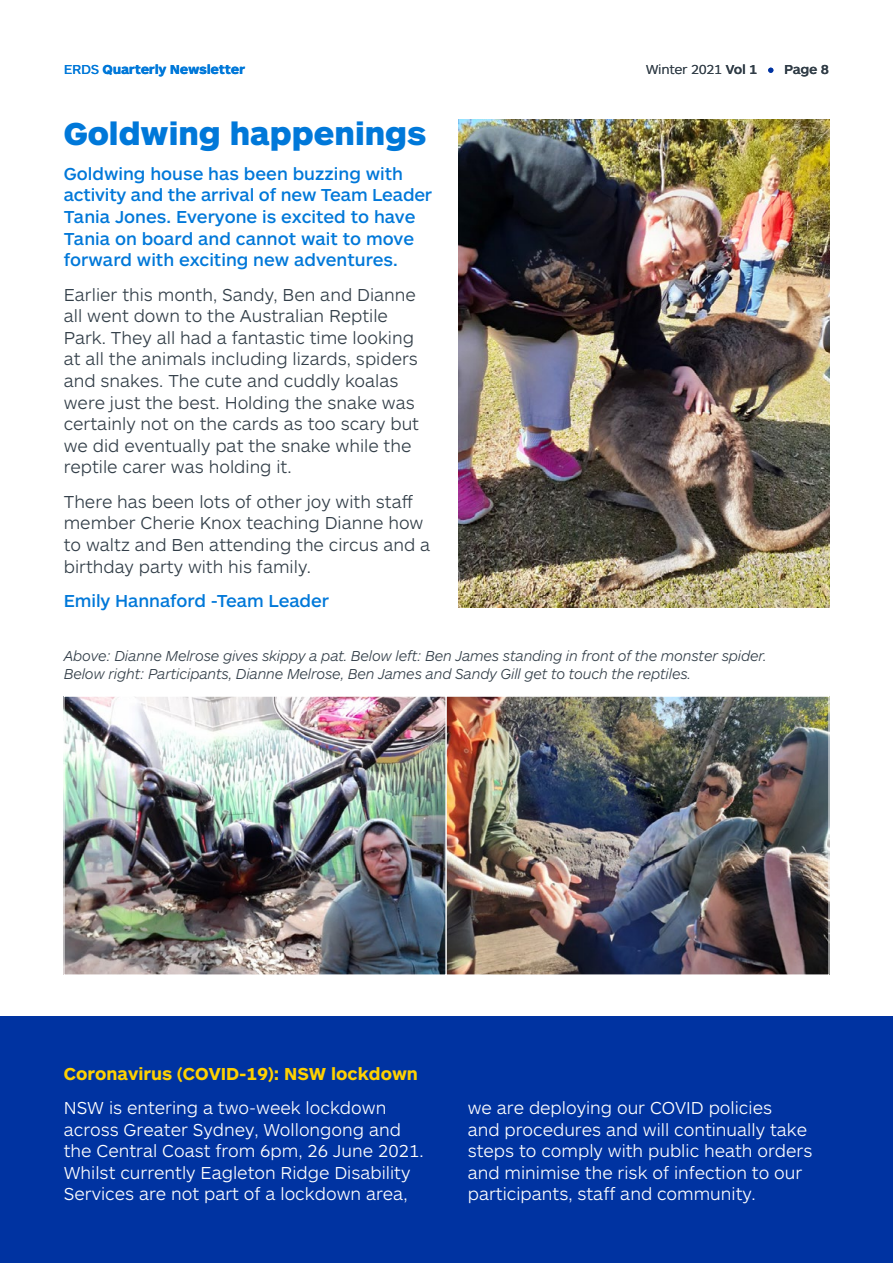
<style>
.page{position:relative;width:893px;height:1263px;background:#fff}
.page>*{position:absolute;margin:0;border:0;box-sizing:border-box;transform-origin:0 0}
.t1{font:900 33px "ARS Maquette Pro";color:#0078d9}
.t2{font:300 18px/21.6px "ARS Maquette";color:#323e48}
.t3{font:300 18px/21.6px "ARS Maquette";color:#fff}
.t4{font:500 18px/21.6px "ARS Maquette Pro";color:#0078d9}
.t5{font:700 18px "ARS Maquette Pro";color:#ffd100}
.t6{font:500 18px "ARS Maquette";letter-spacing:-.005em;color:#0078d9}
.t7{font:italic 300 15px/18px "ARS Maquette";letter-spacing:-.015em;color:#323e48}
.t8{font:700 13.5px "ARS Maquette";color:#0078d9}
.t9{font:300 13.5px "ARS Maquette";color:#323e48}
.t10{font:500 13.5px "ARS Maquette";color:#323e48}
.s1{font-weight:400}
.s2{font-weight:500}
</style>
<div class="page">
<svg style="left:768px;top:68px;width:5px;height:5px"></svg>
<div style="left:0;top:1016px;width:893px;height:247px;background:#0033a1"></div>
<img style="left:448px;top:698px;width:379px;height:275px">
<div style="left:446px;top:696px;width:383px;height:279px;border:1px solid #fff"></div>
<img style="left:66px;top:698px;width:378px;height:275px">
<div style="left:64px;top:696px;width:382px;height:279px;border:1px solid #fff"></div>
<img style="left:459px;top:119px;width:370px;height:489px">
<p class="t8" style="left:64px;top:61px;width:183px"><span class="s1">ERDS</span> Quarterly Newsletter</p>
<p class="t9" style="left:646px;top:61px;width:113px">Winter 2021 <span class="s2">Vol 1</span></p>
<p class="t10" style="left:784px;top:61px;width:46px">Page 8</p>
<h1 class="t1" style="left:64px;top:113px;width:364px">Goldwing happenings</h1>
<p class="t4" style="left:64px;top:162px;width:370px">Goldwing house has been buzzing with activity and the arrival of new Team Leader Tania Jones. Everyone is excited to have Tania on board and cannot wait to move forward with exciting new adventures.</p>
<p class="t2" style="left:64px;top:283px;width:357px">Earlier this month, Sandy, Ben and Dianne all went down to the Australian Reptile Park. They all had a fantastic time looking at all the animals including lizards, spiders and snakes. The cute and cuddly koalas were just the best. Holding the snake was certainly not on the cards as too scary but we did eventually pat the snake while the reptile carer was holding it.</p>
<p class="t2" style="left:64px;top:490px;width:368px">There has been lots of other joy with staff member Cherie Knox teaching Dianne how to waltz and Ben attending the circus and a birthday party with his family.</p>
<p class="t6" style="left:64px;top:589px;width:267px">Emily Hannaford -Team Leader</p>
<p class="t7" style="left:64px;top:646px;width:704px">Above: Dianne Melrose gives skippy a pat. Below left: Ben James standing in front of the monster spider.<br>Below right: Participants, Dianne Melrose, Ben James and Sandy Gill get to touch the reptiles.</p>
<p class="t5" style="left:64px;top:1062px;width:356px">Coronavirus (COVID-19): NSW lockdown</p>
<p class="t3" style="left:64px;top:1096px;width:361px">NSW is entering a two-week lockdown across Greater Sydney, Wollongong and the Central Coast from 6pm, 26 June 2021.<br>Whilst currently Eagleton Ridge Disability Services are not part of a lockdown area,</p>
<p class="t3" style="left:468px;top:1096px;width:346px">we are deploying our COVID policies<br>and procedures and will continually take steps to comply with public heath orders and minimise the risk of infection to our participants, staff and community.</p>
</div>
